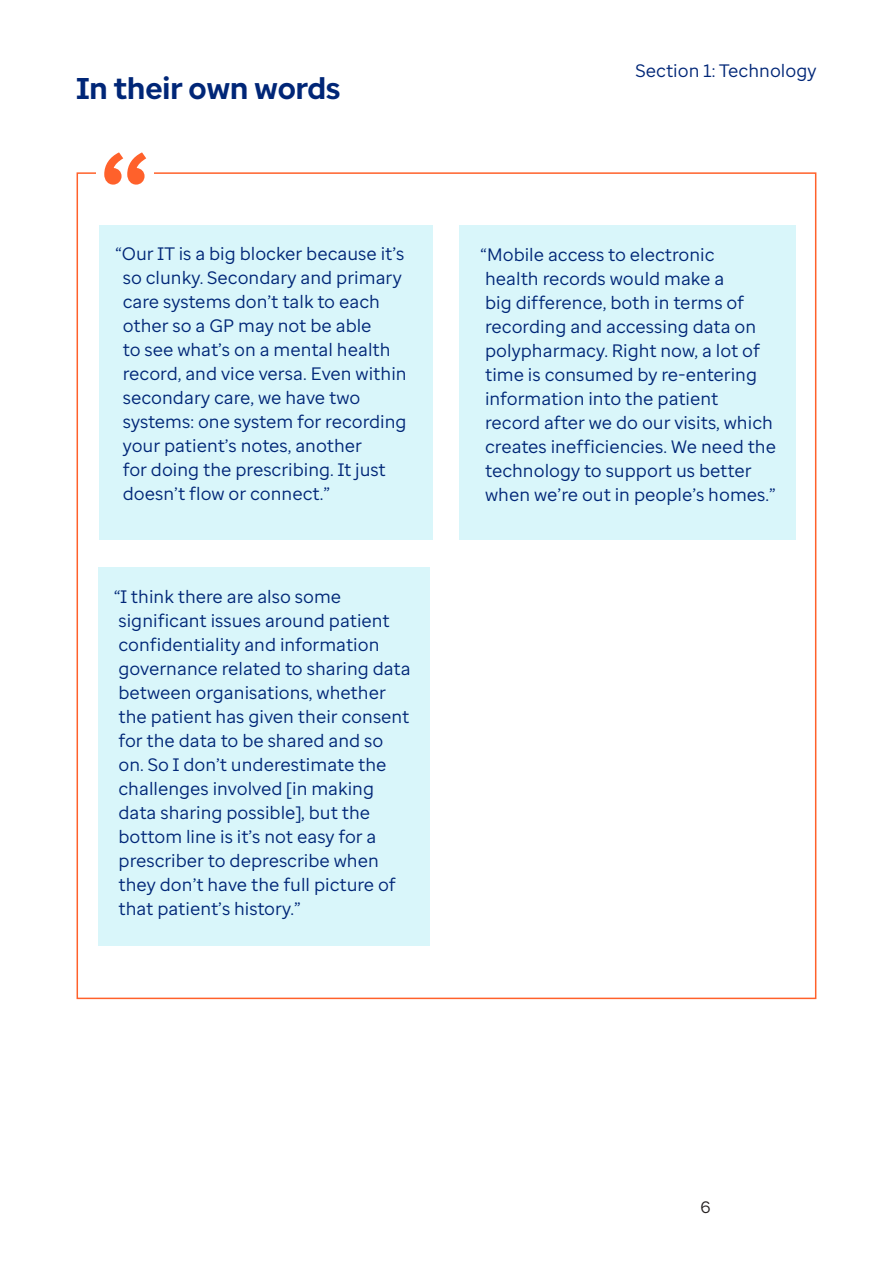
<style>
.page{position:relative;width:893px;height:1263px;background:#fff}
.page>*{position:absolute;margin:0;border:0;box-sizing:border-box;transform-origin:0 0}
.t1{font:700 105px "Enterprise Sans";color:#ff612b}
.Page_titles{font:700 30px "Enterprise Sans";color:#002677}
.BODY_TEXT{font:18px/24px "Enterprise Sans";color:#002677}
.t2{font:16.5px "Enterprise Sans";color:#231f20}
</style>
<div class="page">
<div style="left:459px;top:226px;width:337px;height:314px;background:#d9f6fa"></div>
<div style="left:98px;top:567px;width:331px;height:378px;background:#d9f6fa"></div>
<div style="left:99px;top:226px;width:333px;height:314px;background:#d9f6fa"></div>
<h2 class="Page_titles" style="left:77px;top:69px;width:265px">In their own words</h2>
<h1 class="t1" style="left:99px;top:121px;width:52px">“</h1>
<p class="BODY_TEXT" style="left:123px;top:241px;width:285px;text-indent:-8px">“Our IT is a big blocker because it’s so clunky. Secondary and primary care systems don’t talk to each other so a GP may not be able<br>to see what’s on a mental health record, and vice versa. Even within secondary care, we have two systems: one system for recording your patient’s notes, another<br>for doing the prescribing. It just doesn’t flow or connect.”</p>
<p class="BODY_TEXT" style="left:114px;top:584px;width:298px">“I think there are also some significant issues around patient confidentiality and information governance related to sharing data between organisations, whether the patient has given their consent for the data to be shared and so<br>on. So I don’t underestimate the challenges involved [in making data sharing possible], but the bottom line is it’s not easy for a prescriber to deprescribe when they don’t have the full picture of that patient’s history.”</p>
<p class="BODY_TEXT" style="left:635px;top:58px;width:182px">Section 1: Technology</p>
<p class="BODY_TEXT" style="left:481px;top:243px;width:297px">“Mobile access to electronic<br>health records would make a<br>big difference, both in terms of recording and accessing data on polypharmacy. Right now, a lot of time is consumed by re-entering information into the patient<br>record after we do our visits, which creates inefficiencies. We need the technology to support us better when we’re out in people’s homes.”</p>
<p class="t2" style="left:700px;top:1196px;width:12px">6</p>
</div>
